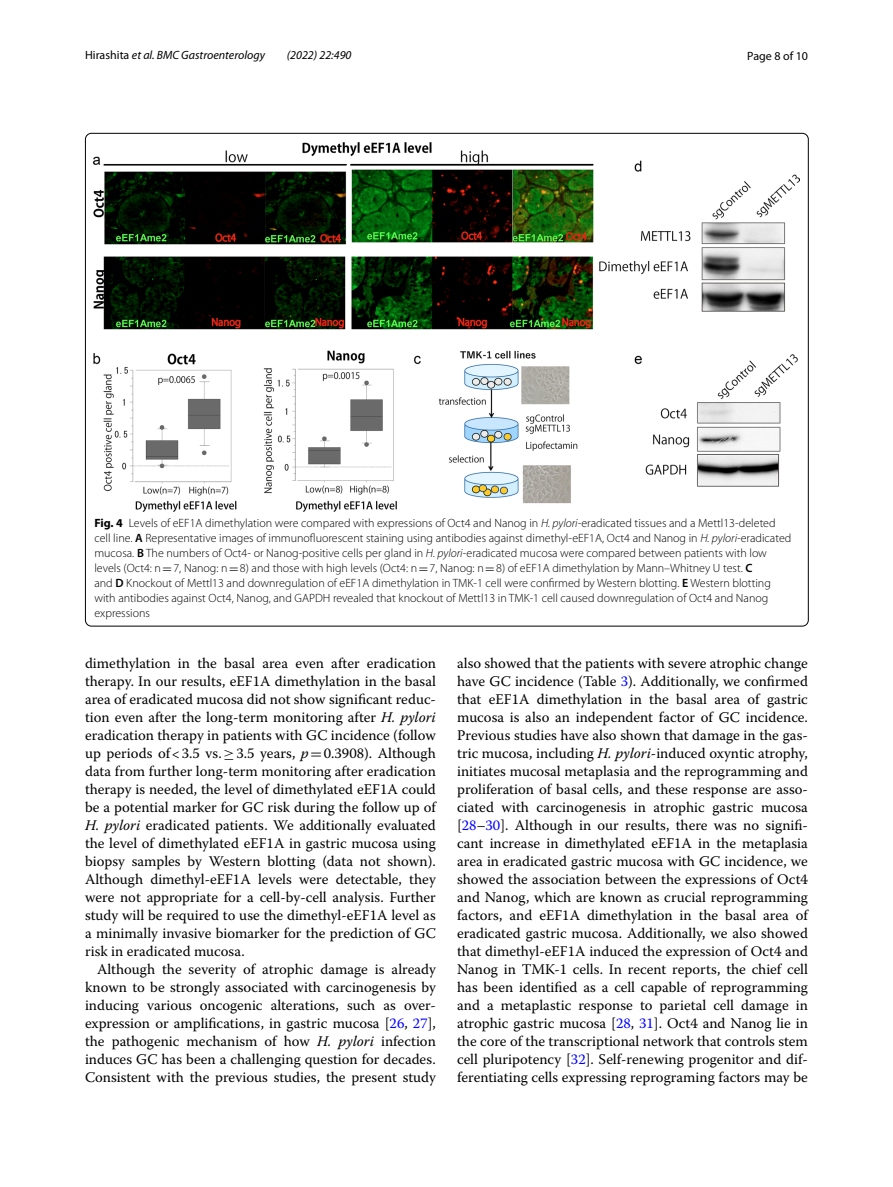
<style>
.page{position:relative;width:893px;height:1187px;background:#fff}
.page>*{position:absolute;margin:0;border:0;box-sizing:border-box;transform-origin:0 0}
.t1{font:14.7px/18px "Warnock Pro";color:#000;text-align:justify}
.t2{font:300 12px/15px "Myriad Pro";color:#000}
.t3{font:italic 12px "Myriad Pro";color:#000}
.t4{font:12px "Myriad Pro";color:#000}
.s1{font-style:normal}
.s2{font-weight:700}
.s3{font-style:italic}
.s4{font-weight:600}
.s5{font-family:"MTSY";font-weight:400}
.s6{font-family:"MTSY"}
.s7{color:#00f}
</style>
<div class="page">
<img style="left:94px;top:142px;width:706px;height:369px">
<p class="t3" style="left:85px;top:48px;width:181px"><span class="s1">Hirashita</span> et al. BMC Gastroenterology</p>
<p class="t3" style="left:287px;top:48px;width:66px">(2022) 22:490</p>
<p class="t4" style="left:747px;top:48px;width:62px">Page 8 of 10</p>
<p class="t2" style="left:94px;top:515px;width:698px"><span class="s2">Fig. 4</span> Levels of eEF1A dimethylation were compared with expressions of Oct4 and Nanog in <span class="s3">H. pylori-</span>eradicated tissues and a Mettl13-deleted cell line. <span class="s4">A</span> Representative images of immunofluorescent staining using antibodies against dimethyl-eEF1A, Oct4 and Nanog in <span class="s3">H. pylori-</span>eradicated mucosa. <span class="s4">B</span> The numbers of Oct4- or Nanog-positive cells per gland in <span class="s3">H. pylori</span>-eradicated mucosa were compared between patients with low levels (Oct4: n<span class="s5">=</span>7, Nanog: n<span class="s5">=</span>8) and those with high levels (Oct4: n<span class="s5">=</span>7, Nanog: n<span class="s5">=</span>8) of eEF1A dimethylation by Mann–Whitney U test. <span class="s4">C<br></span>and <span class="s4">D</span> Knockout of Mettl13 and downregulation of eEF1A dimethylation in TMK-1 cell were confirmed by Western blotting. <span class="s4">E</span> Western blotting with antibodies against Oct4, Nanog, and GAPDH revealed that knockout of Mettl13 in TMK-1 cell caused downregulation of Oct4 and Nanog expressions</p>
<p class="t1" style="left:85px;top:654px;width:352px">dimethylation in the basal area even after eradication therapy. In our results, eEF1A dimethylation in the basal area of eradicated mucosa did not show significant reduc&shy;tion even after the long-term monitoring after <span class="s3">H. pylori </span>eradication therapy in patients with GC incidence (follow up periods of&lt;3.5 vs.<span class="s6">≥</span>3.5 years, <span class="s3">p</span><span class="s6">=</span>0.3908). Although data from further long-term monitoring after eradication therapy is needed, the level of dimethylated eEF1A could be a potential marker for GC risk during the follow up of <span class="s3">H. pylori</span> eradicated patients. We additionally evaluated the level of dimethylated eEF1A in gastric mucosa using biopsy samples by Western blotting (data not shown).<br>Although dimethyl-eEF1A levels were detectable, they were not appropriate for a cell-by-cell analysis. Further study will be required to use the dimethyl-eEF1A level as a minimally invasive biomarker for the prediction of GC risk in eradicated mucosa.</p>
<p class="t1" style="left:85px;top:960px;width:352px;text-indent:12px">Although the severity of atrophic damage is already known to be strongly associated with carcinogenesis by inducing various oncogenic alterations, such as over&shy;expression or amplifications, in gastric mucosa [<span class="s7">26</span>, <span class="s7">27</span>], the pathogenic mechanism of how <span class="s3">H. pylori</span> infection induces GC has been a challenging question for decades.<br>Consistent with the previous studies, the present study</p>
<p class="t1" style="left:457px;top:654px;width:352px">also showed that the patients with severe atrophic change have GC incidence (Table <span class="s7">3</span>). Additionally, we confirmed that eEF1A dimethylation in the basal area of gastric mucosa is also an independent factor of GC incidence.<br>Previous studies have also shown that damage in the gas&shy;tric mucosa, including <span class="s3">H. pylori</span>-induced oxyntic atrophy, initiates mucosal metaplasia and the reprogramming and proliferation of basal cells, and these response are asso&shy;ciated with carcinogenesis in atrophic gastric mucosa [<span class="s7">28</span>–<span class="s7">30</span>]. Although in our results, there was no signifi&shy;cant increase in dimethylated eEF1A in the metaplasia area in eradicated gastric mucosa with GC incidence, we showed the association between the expressions of Oct4 and Nanog, which are known as crucial reprogramming factors, and eEF1A dimethylation in the basal area of eradicated gastric mucosa. Additionally, we also showed that dimethyl-eEF1A induced the expression of Oct4 and Nanog in TMK-1 cells. In recent reports, the chief cell has been identified as a cell capable of reprogramming and a metaplastic response to parietal cell damage in atrophic gastric mucosa [<span class="s7">28</span>, <span class="s7">31</span>]. Oct4 and Nanog lie in the core of the transcriptional network that controls stem cell pluripotency [<span class="s7">32</span>]. Self-renewing progenitor and dif&shy;ferentiating cells expressing reprograming factors may be</p>
</div>
